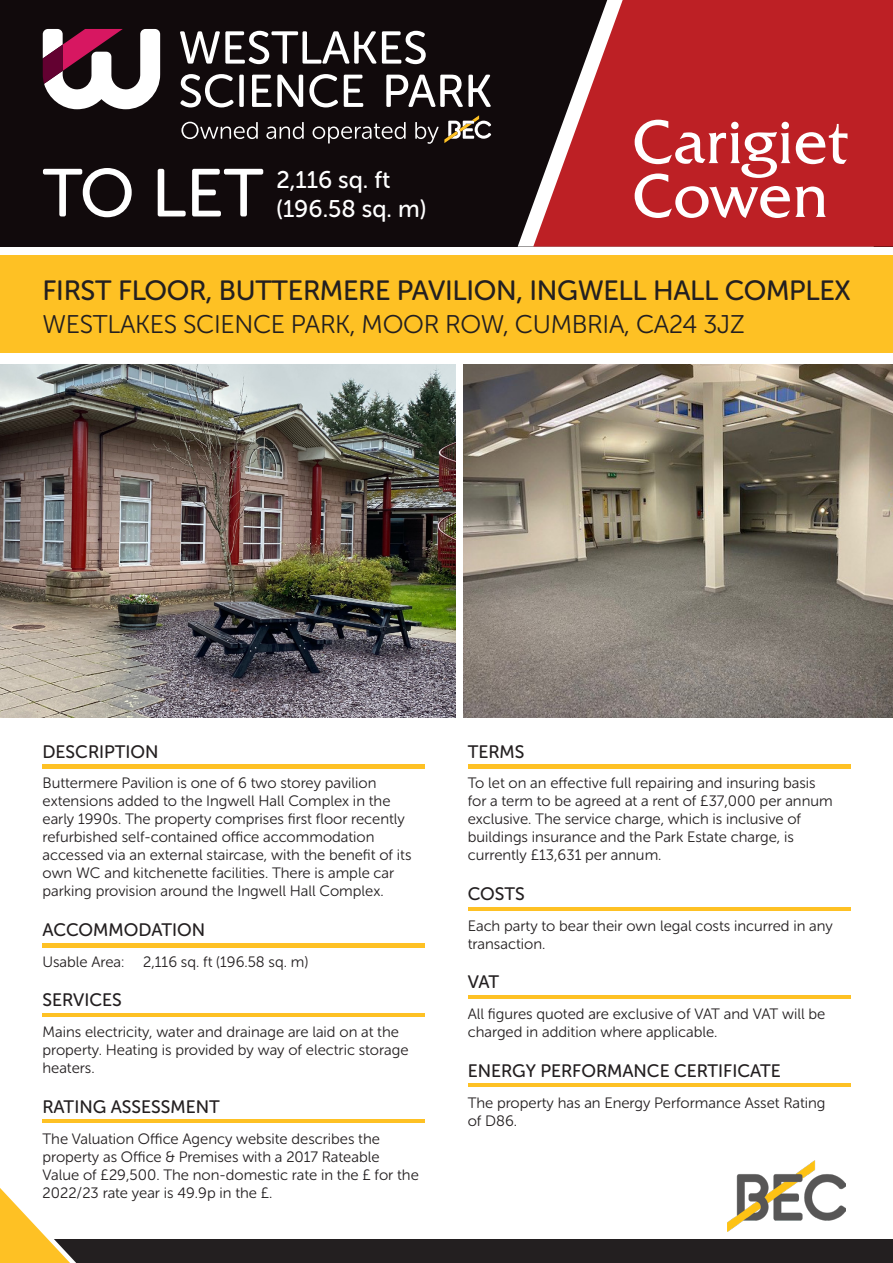
<style>
.page{position:relative;width:893px;height:1263px;background:#fff}
.page>*{position:absolute;margin:0;border:0;box-sizing:border-box;transform-origin:0 0}
.t1{font:67.5px "Museo Sans Rounded 500";color:#fff}
.t2{font:27.75px "Museo Sans Rounded 500";letter-spacing:-.01em;color:#231f20}
.t3{font:25.5px "Museo Sans Rounded 300";letter-spacing:-.01em;color:#231f20}
.t4{font:24px/28.5px "Museo Sans Rounded 500";color:#fff}
.t5{font:18px "Museo Sans Rounded 500";color:#231f20}
.t6{font:15px/18px "Museo Sans Rounded 300";color:#231f20}
</style>
<div class="page">
<div style="left:0;top:0;width:893px;height:247px;background:#110a0c"></div>
<svg style="left:533px;top:0;width:360px;height:247px;background:#ad292d"></svg>
<svg style="left:635px;top:120px;width:212px;height:98px;background:#ce5a5e"></svg>
<svg style="left:43px;top:29px;width:117px;height:80px"></svg>
<svg style="left:180px;top:31px;width:246px;height:33px"></svg>
<svg style="left:180px;top:74px;width:54px;height:33px"></svg>
<div style="left:239px;top:75px;width:5px;height:32px;background:#fff;border-radius:2px"></div>
<svg style="left:252px;top:75px;width:51px;height:32px"></svg>
<svg style="left:309px;top:74px;width:29px;height:33px"></svg>
<svg style="left:344px;top:75px;width:19px;height:32px"></svg>
<svg style="left:386px;top:75px;width:105px;height:32px"></svg>
<svg style="left:181px;top:115px;width:310px;height:29px"></svg>
<img style="left:0;top:365px;width:455px;height:353px">
<img style="left:463px;top:365px;width:430px;height:353px">
<div style="left:43px;top:764px;width:382px;height:5px;background:#fec124"></div>
<div style="left:468px;top:764px;width:382px;height:5px;background:#fec124"></div>
<hr style="left:468px;top:907px;width:382px;height:4px;background:#fec124">
<hr style="left:468px;top:995px;width:382px;height:4px;background:#fec124">
<hr style="left:468px;top:1083px;width:382px;height:4px;background:#fec124">
<div style="left:0;top:255px;width:893px;height:98px;background:#fec124"></div>
<div style="left:0;top:1239px;width:893px;height:24px;background:#231f20"></div>
<svg style="left:0;top:1188px;width:76px;height:75px"></svg>
<hr style="left:43px;top:943px;width:382px;height:4px;background:#fec124">
<hr style="left:43px;top:1013px;width:382px;height:4px;background:#fec124">
<hr style="left:43px;top:1119px;width:382px;height:4px;background:#fec124">
<img style="left:727px;top:1161px;width:118px;height:70px">
<h1 class="t1" style="left:43px;top:156px;width:223px">TO LET</h1>
<h3 class="t4" style="left:276px;top:166px;width:151px">2,116 sq. ft (196.58 sq. m)</h3>
<h2 class="t2" style="left:43px;top:276px;width:810px">FIRST FLOOR, BUTTERMERE PAVILION, INGWELL HALL COMPLEX</h2>
<h3 class="t3" style="left:43px;top:311px;width:704px">WESTLAKES SCIENCE PARK, MOOR ROW, CUMBRIA, CA24 3JZ</h3>
<p class="t5" style="left:43px;top:742px;width:118px">DESCRIPTION</p>
<p class="t6" style="left:43px;top:774px;width:370px">Buttermere Pavilion is one of 6 two storey pavilion extensions added to the Ingwell Hall Complex in the early 1990s. The property comprises first floor recently refurbished self-contained office accommodation accessed via an external staircase, with the benefit of its own WC and kitchenette facilities. There is ample car parking provision around the Ingwell Hall Complex.</p>
<p class="t5" style="left:43px;top:920px;width:164px">ACCOMMODATION</p>
<p class="t6" style="left:43px;top:953px;width:83px">Usable Area:</p>
<p class="t6" style="left:143px;top:953px;width:167px">2,116 sq. ft (196.58 sq. m)</p>
<p class="t5" style="left:43px;top:990px;width:81px">SERVICES</p>
<p class="t6" style="left:43px;top:1023px;width:368px">Mains electricity, water and drainage are laid on at the property. Heating is provided by way of electric storage heaters.</p>
<p class="t5" style="left:43px;top:1097px;width:179px">RATING ASSESSMENT</p>
<p class="t6" style="left:43px;top:1129px;width:378px">The Valuation Office Agency website describes the property as Office &amp; Premises with a 2017 Rateable Value of £29,500. The non-domestic rate in the £ for the 2022/23 rate year is 49.9p in the £.</p>
<p class="t5" style="left:468px;top:742px;width:58px">TERMS</p>
<p class="t6" style="left:468px;top:774px;width:366px">To let on an effective full repairing and insuring basis for a term to be agreed at a rent of £37,000 per annum exclusive. The service charge, which is inclusive of buildings insurance and the Park Estate charge, is currently £13,631 per annum.</p>
<p class="t5" style="left:468px;top:884px;width:59px">COSTS</p>
<p class="t6" style="left:468px;top:917px;width:367px">Each party to bear their own legal costs incurred in any transaction.</p>
<p class="t5" style="left:468px;top:972px;width:33px">VAT</p>
<p class="t6" style="left:468px;top:1005px;width:359px">All figures quoted are exclusive of VAT and VAT will be charged in addition where applicable.</p>
<p class="t5" style="left:468px;top:1061px;width:315px">ENERGY PERFORMANCE CERTIFICATE</p>
<p class="t6" style="left:468px;top:1093px;width:359px">The property has an Energy Performance Asset Rating of D86.</p>
</div>
